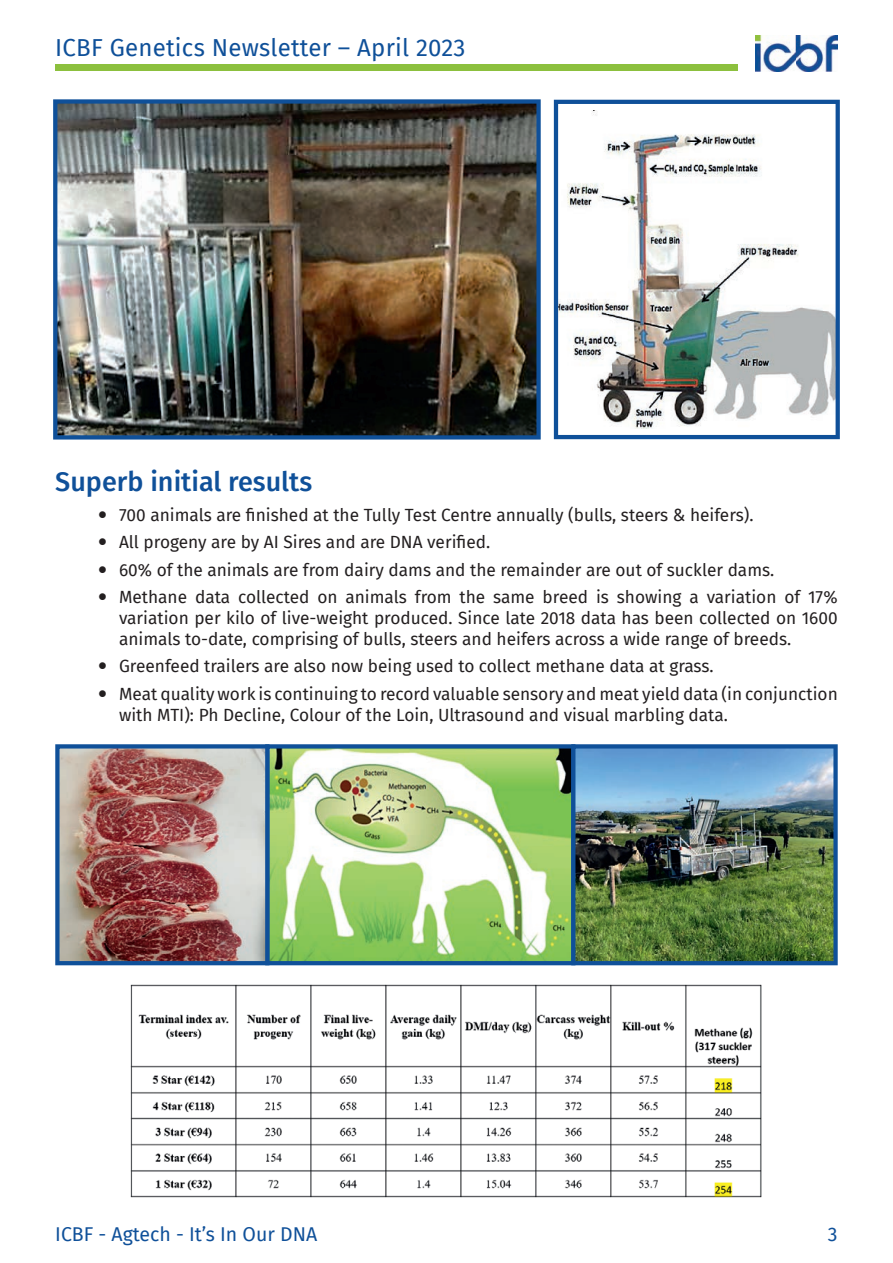
<style>
.page{position:relative;width:893px;height:1263px;background:#fff}
.page>*{position:absolute;margin:0;border:0;box-sizing:border-box;transform-origin:0 0}
.t1{font:500 27px "Fira Sans";color:#0f5099}
.t2{font:24px "Fira Sans";letter-spacing:.01em;color:#0f5099}
.t3{font:19.5px "Fira Sans";color:#0f5099}
.t4{font:17.25px/27.5px "Fira Sans";color:#231f20}
</style>
<div class="page">
<img style="left:755px;top:35px;width:83px;height:36px">
<div style="left:55px;top:65px;width:683px;height:6px;background:#8cc03e"></div>
<svg style="left:554px;top:100px;width:286px;height:339px"></svg>
<img style="left:53px;top:99px;width:488px;height:340px">
<svg style="left:269px;top:744px;width:302px;height:221px"></svg>
<img style="left:55px;top:744px;width:214px;height:221px">
<img style="left:571px;top:744px;width:267px;height:221px">
<img style="left:130px;top:984px;width:632px;height:214px">
<h2 class="t2" style="left:55px;top:29px;width:412px">ICBF Genetics Newsletter – April 2023</h2>
<h1 class="t1" style="left:55px;top:460px;width:258px">Superb initial results</h1>
<p class="t4" style="left:119px;top:501px;width:720px">700 animals are finished at the Tully Test Centre annually (bulls, steers &amp; heifers).<br>All progeny are by AI Sires and are DNA verified.<br>60% of the animals are from dairy dams and the remainder are out of suckler dams.<br>Methane data collected on animals from the same breed is showing a variation of 17%</p>
<p class="t4" style="left:119px;top:607px;width:720px;line-height:21px">variation per kilo of live-weight produced. Since late 2018 data has been collected on 1600 animals to-date, comprising of bulls, steers and heifers across a wide range of breeds.</p>
<p class="t4" style="left:119px;top:652px;width:720px">Greenfeed trailers are also now being used to collect methane data at grass.<br>Meat quality work is continuing to record valuable sensory and meat yield data (in conjunction</p>
<p class="t4" style="left:119px;top:701px;width:610px">with MTI): Ph Decline, Colour of the Loin, Ultrasound and visual marbling data.</p>
<p class="t3" style="left:55px;top:1219px;width:263px">ICBF - Agtech - It’s In Our DNA</p>
<p class="t3" style="left:828px;top:1219px;width:11px">3</p>
</div>
